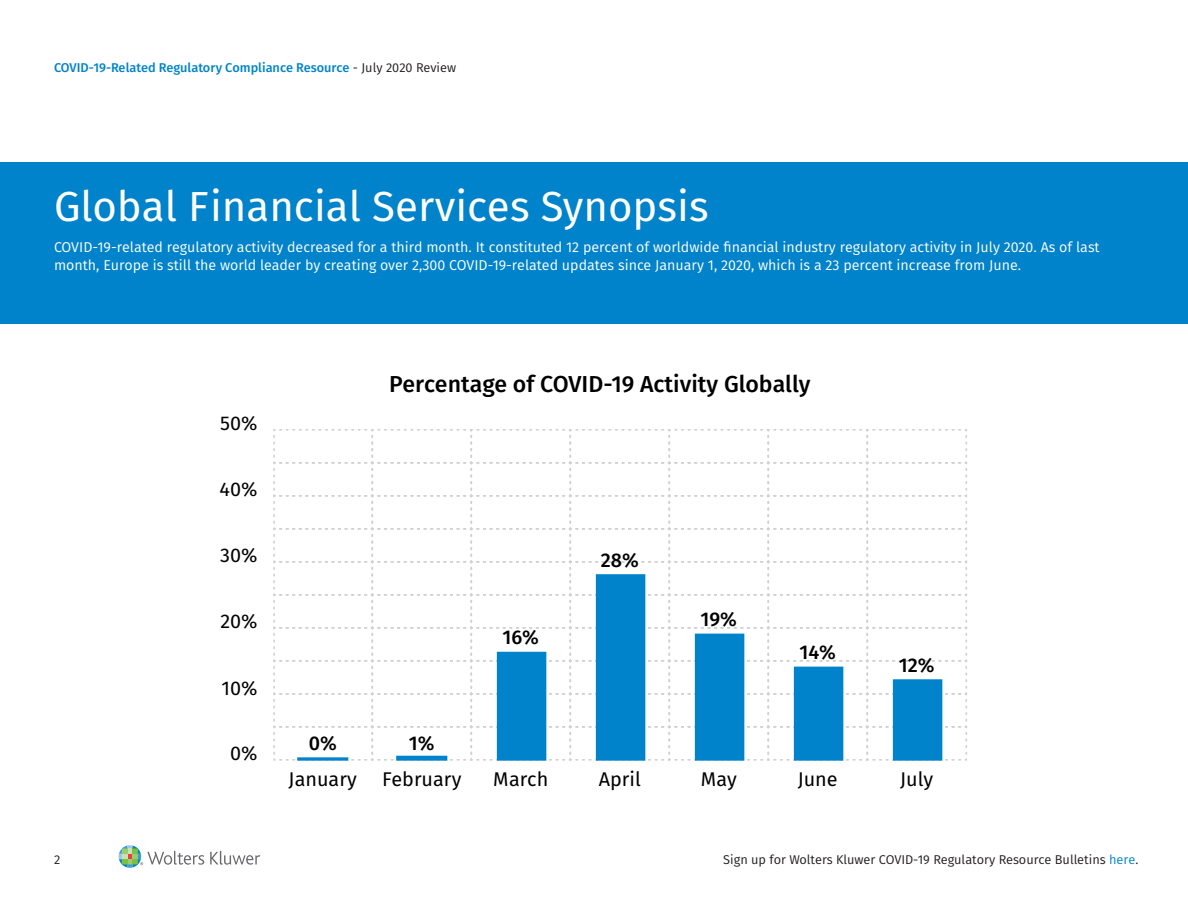
<style>
.page{position:relative;width:1188px;height:918px;background:#fff}
.page>*{position:absolute;margin:0;border:0;box-sizing:border-box;transform-origin:0 0}
.Headline{font:42px "Fira Sans";color:#fff}
.t1{font:500 23.1px "Fira Sans";color:#000}
.t2{font:19.8px "Fira Sans";color:#000}
.t3{font:500 19.8px "Fira Sans";color:#000}
.Text{font:14.25px/18px "Fira Sans";color:#fff}
.t4{font:12.75px "Fira Sans";color:#231f20}
.t5{font:500 12.75px "Fira Sans";color:#0084ca}
.s1{font-weight:400;color:#231f20}
.s2{color:#0083ca}
</style>
<div class="page">
<svg style="left:210px;top:851px;width:50px;height:14px"></svg>
<svg style="left:119px;top:845px;width:85px;height:23px"></svg>
<div style="left:0;top:162px;width:1188px;height:162px;background:#0083ca"></div>
<svg style="left:273px;top:429px;width:694px;height:332px"></svg>
<div style="left:894px;top:680px;width:48px;height:80px;background:#0083ca"></div>
<div style="left:893px;top:679px;width:49px;height:82px;border:2px solid #0083ca"></div>
<p class="t5" style="left:54px;top:59px;width:404px">COVID-19-Related Regulatory Compliance Resource <span class="s1">- July 2020 Review</span></p>
<p class="Headline" style="left:54px;top:176px;width:656px">Global Financial Services Synopsis</p>
<p class="Text" style="left:54px;top:238px;width:1047px">COVID-19-related regulatory activity decreased for a third month. It constituted 12 percent of worldwide financial industry regulatory activity in July 2020. As of last month, Europe is still the world leader by creating over 2,300 COVID-19-related updates since January 1, 2020, which is a 23 percent increase from June.</p>
<p class="t2" style="left:220px;top:409px;width:39px">50%</p>
<p class="t2" style="left:220px;top:475px;width:39px">40%</p>
<p class="t2" style="left:220px;top:541px;width:39px">30%</p>
<p class="t2" style="left:220px;top:607px;width:39px">20%</p>
<p class="t2" style="left:222px;top:675px;width:37px">10%</p>
<p class="t2" style="left:230px;top:739px;width:29px">0%</p>
<p class="t1" style="left:389px;top:368px;width:423px">Percentage of COVID-19 Activity Globally</p>
<p class="t3" style="left:309px;top:729px;width:30px">0%</p>
<p class="t3" style="left:409px;top:729px;width:27px">1%</p>
<p class="t3" style="left:503px;top:624px;width:38px">16%</p>
<p class="t3" style="left:601px;top:546px;width:39px">28%</p>
<p class="t2" style="left:289px;top:765px;width:70px">January</p>
<p class="t2" style="left:382px;top:765px;width:81px">February</p>
<p class="t2" style="left:493px;top:765px;width:57px">March</p>
<p class="t2" style="left:599px;top:765px;width:44px">April</p>
<p class="t3" style="left:701px;top:605px;width:38px">19%</p>
<p class="t2" style="left:701px;top:765px;width:38px">May</p>
<p class="t3" style="left:800px;top:638px;width:38px">14%</p>
<p class="t2" style="left:798px;top:765px;width:42px">June</p>
<p class="t3" style="left:899px;top:651px;width:37px">12%</p>
<p class="t2" style="left:900px;top:765px;width:35px">July</p>
<p class="t4" style="left:54px;top:851px;width:8px">2</p>
<p class="t4" style="left:723px;top:851px;width:417px">Sign up for Wolters Kluwer COVID-19 Regulatory Resource Bulletins <span class="s2">here</span>.</p>
</div>
